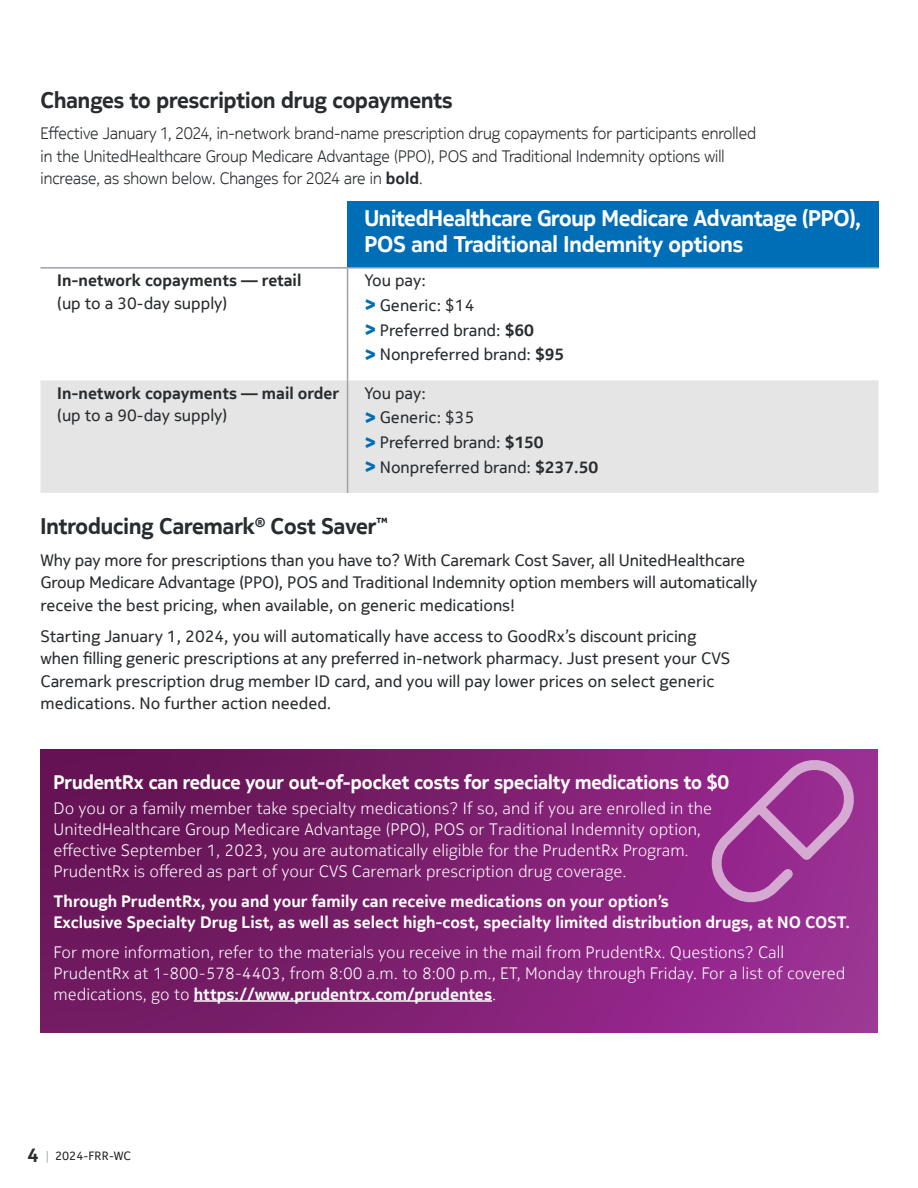
<style>
.page{position:relative;width:918px;height:1188px;background:#fff}
.page>*{position:absolute;margin:0;border:0;box-sizing:border-box;transform-origin:0 0}
.t1{font:700 22.5px/25.5px "Nokia Pure Headline";letter-spacing:-.01em;color:#fff}
.H3_N{font:700 22.5px "Nokia Pure Headline";color:#292c2f}
.t2{font:700 19.5px "Nokia Pure Headline";color:#fff}
.Body_Copy{font:16.5px/22.5px "Nokia Pure Text";letter-spacing:-.01em;color:#292c2f}
.t3{font:300 16.5px/21px "Nokia Pure Text";color:#fff}
.Body_Copy-2{font:300 16.5px/22.5px "Nokia Pure Headline";color:#292c2f}
.t4{font:700 16.5px/21px "Nokia Pure Text";color:#fff}
.Body_Copy-3{font:700 16.5px/22.5px "Nokia Pure Text";color:#292c2f}
.t5{font:12px "Nokia Pure Text";color:#231f20}
.s1{font-family:"Nokia Pure Text";font-weight:700}
.s2{font-weight:400}
.s3{font-family:"Nokia Pure Headline";font-weight:800;font-size:21px;color:#006db7}
.s4{font-weight:700}
.s5{font-weight:700;font-size:19.5px;color:#292c2f}
.s6{color:#b1b5b7}
</style>
<div class="page">
<div style="left:40px;top:750px;width:838px;height:282px;background:linear-gradient(to right,#631351,#9d2f96)"></div>
<hr style="left:194px;top:1000px;width:298px;height:2px;background:#fff">
<div style="left:348px;top:202px;width:531px;height:66px;background:#006db7"></div>
<div style="left:40px;top:380px;width:839px;height:113px;background:#e5e5e5"></div>
<hr style="left:347px;top:269px;width:1px;height:111px;background:#9ea1a8">
<hr style="left:347px;top:380px;width:1px;height:113px;background:#9ea1a8">
<hr style="left:40px;top:267px;width:308px;height:2px;background:#9ea1a8">
<hr style="left:348px;top:267px;width:531px;height:2px;background:#9ea1a8">
<svg style="left:710px;top:759px;width:145px;height:145px;background:#a3439c"></svg>
<p class="H3_N" style="left:40px;top:85px;width:414px">Changes to prescription drug copayments</p>
<p class="Body_Copy-2" style="left:40px;top:122px;width:717px">Effective January 1, 2024, in-network brand-name prescription drug copayments for participants enrolled in the UnitedHealthcare Group Medicare Advantage (PPO), POS and Traditional Indemnity options will increase, as shown below. Changes for 2024 are in <span class="s1">bold</span>.</p>
<h3 class="t1" style="left:364px;top:206px;width:498px">UnitedHealthcare Group Medicare Advantage (PPO),<br>POS and Traditional Indemnity options</h3>
<p class="Body_Copy-3" style="left:57px;top:270px;width:246px">In-network copayments — retail <span class="s2">(up to a 30-day supply)</span></p>
<p class="Body_Copy" style="left:364px;top:269px;width:63px">You pay:</p>
<p class="Body_Copy" style="left:364px;top:294px;width:112px"><span class="s3">&gt;</span> Generic: $14</p>
<p class="Body_Copy" style="left:364px;top:318px;width:171px"><span class="s3">&gt;</span> Preferred brand: <span class="s4">$60</span></p>
<p class="Body_Copy" style="left:364px;top:343px;width:202px"><span class="s3">&gt;</span> Nonpreferred brand: <span class="s4">$95</span></p>
<p class="Body_Copy-3" style="left:57px;top:382px;width:284px">In-network copayments — mail order <span class="s2">(up to a 90-day supply)</span></p>
<p class="Body_Copy" style="left:364px;top:382px;width:63px">You pay:</p>
<p class="Body_Copy" style="left:364px;top:406px;width:112px"><span class="s3">&gt;</span> Generic: $35</p>
<p class="Body_Copy" style="left:364px;top:431px;width:181px"><span class="s3">&gt;</span> Preferred brand: <span class="s4">$150</span></p>
<p class="Body_Copy" style="left:364px;top:456px;width:235px"><span class="s3">&gt;</span> Nonpreferred brand: <span class="s4">$237.50</span></p>
<p class="H3_N" style="left:40px;top:512px;width:349px">Introducing Caremark<sup>®</sup> Cost Saver<sup>™</sup></p>
<p class="Body_Copy" style="left:40px;top:549px;width:718px">Why pay more for prescriptions than you have to? With Caremark Cost Saver, all UnitedHealthcare<br>Group Medicare Advantage (PPO), POS and Traditional Indemnity option members will automatically receive the best pricing, when available, on generic medications!</p>
<p class="Body_Copy" style="left:40px;top:625px;width:691px">Starting January 1, 2024, you will automatically have access to GoodRx’s discount pricing when filling generic prescriptions at any preferred in-network pharmacy. Just present your CVS Caremark prescription drug member ID card, and you will pay lower prices on select generic medications. No further action needed.</p>
<p class="t2" style="left:54px;top:769px;width:677px">PrudentRx can reduce your out-of-pocket costs for specialty medications to $0</p>
<p class="t3" style="left:54px;top:798px;width:660px">Do you or a family member take specialty medications? If so, and if you are enrolled in the UnitedHealthcare Group Medicare Advantage (PPO), POS or Traditional Indemnity option, effective September 1, 2023, you are automatically eligible for the PrudentRx Program.<br>PrudentRx is offered as part of your CVS Caremark prescription drug coverage.</p>
<p class="t4" style="left:54px;top:891px;width:798px">Through PrudentRx, you and your family can receive medications on your option’s<br>Exclusive Specialty Drug List, as well as select high-cost, specialty limited distribution drugs, at NO COST.</p>
<p class="t3" style="left:54px;top:942px;width:793px">For more information, refer to the materials you receive in the mail from PrudentRx. Questions? Call<br>PrudentRx at 1-800-578-4403, from 8:00 a.m. to 8:00 p.m., ET, Monday through Friday. For a list of covered medications, go to <span class="s4">https://www.prudentrx.com/prudentes</span>.</p>
<p class="t5" style="left:27px;top:1148px;width:105px"><span class="s5">4</span> <span class="s6">|</span> 2024-FRR-WC</p>
</div>
